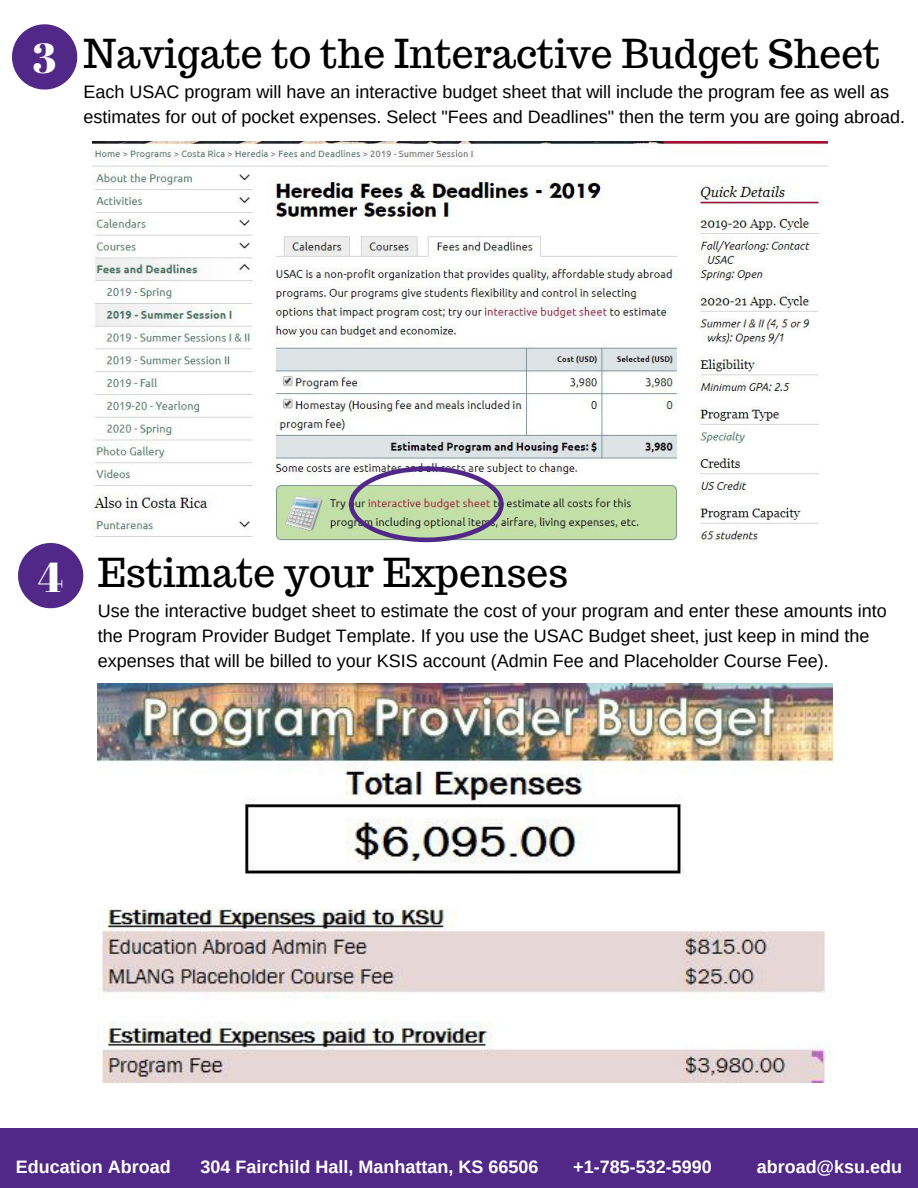
<style>
.page{position:relative;width:918px;height:1188px;background:#fff}
.page>*{position:absolute;margin:0;border:0;box-sizing:border-box;transform-origin:0 0}
.t1{font:39px "Trocchi";color:#000}
.t2{font:18px/24.8px "Arimo";color:#000}
.t3{font:700 18px "Arimo";color:#fff}
.s1{font-family:"Abril Fatface";font-size:42px;color:#fff}
</style>
<div class="page">
<svg style="left:12px;top:24px;width:65px;height:66px"></svg>
<div style="left:0;top:1128px;width:918px;height:60px;background:#512888"></div>
<img style="left:92px;top:141px;width:735px;height:402px">
<img style="left:349px;top:466px;width:155px;height:76px">
<svg style="left:18px;top:543px;width:65px;height:65px"></svg>
<img style="left:98px;top:684px;width:734px;height:398px">
<h1 class="t1" style="left:33px;top:29px;width:849px"><span class="s1">3</span> Navigate to the Interactive Budget Sheet</h1>
<p class="t2" style="left:83px;top:80px;width:823px">Each USAC program will have an interactive budget sheet that will include the program fee as well as estimates for out of pocket expenses. Select "Fees and Deadlines" then the term you are going abroad.</p>
<h1 class="t1" style="left:38px;top:547px;width:532px"><span class="s1">4</span> Estimate your Expenses</h1>
<p class="t2" style="left:98px;top:598px;width:790px">Use the interactive budget sheet to estimate the cost of your program and enter these amounts into the Program Provider Budget Template. If you use the USAC Budget sheet, just keep in mind the expenses that will be billed to your KSIS account (Admin Fee and Placeholder Course Fee).</p>
<p class="t3" style="left:16px;top:1156px;width:156px">Education Abroad</p>
<p class="t3" style="left:201px;top:1156px;width:339px">304 Fairchild Hall, Manhattan, KS 66506</p>
<p class="t3" style="left:573px;top:1156px;width:140px">+1-785-532-5990</p>
<p class="t3" style="left:757px;top:1156px;width:147px">abroad@ksu.edu</p>
</div>
